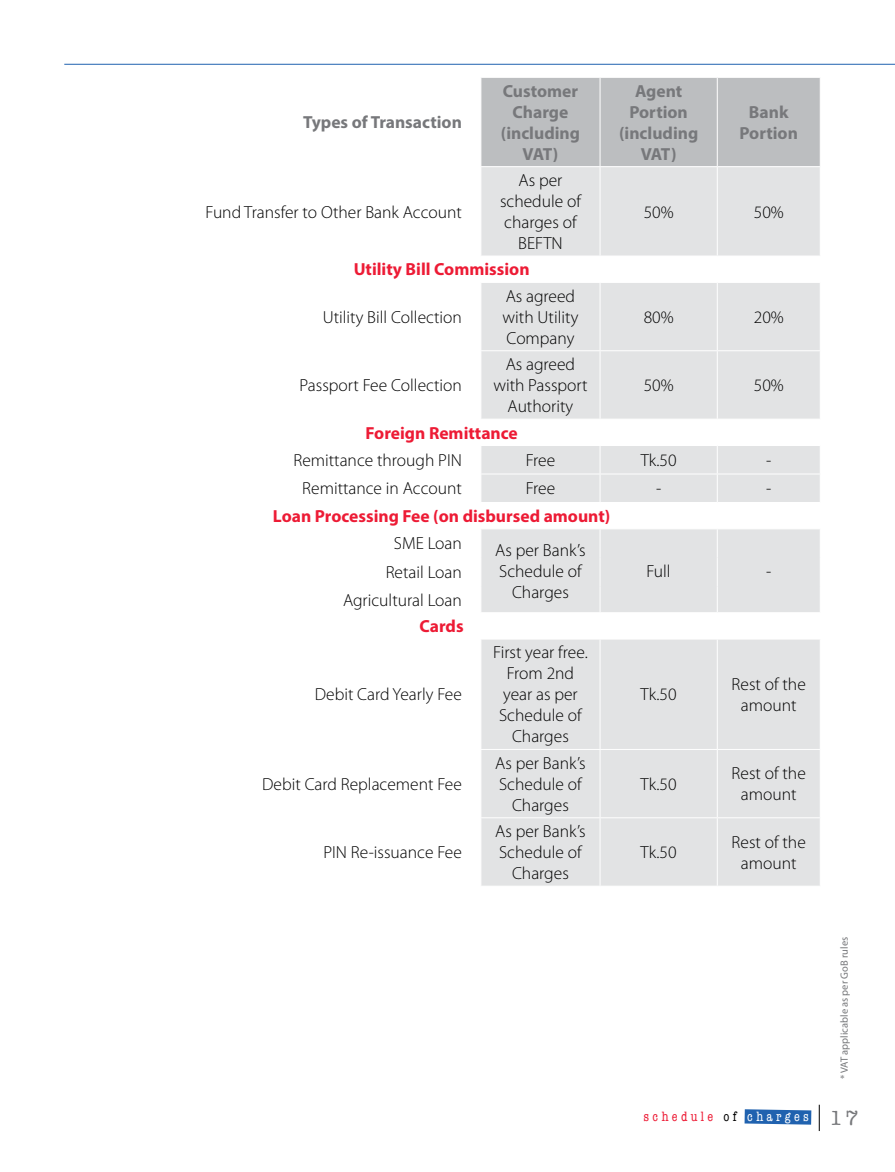
<style>
.page{position:relative;width:895px;height:1172px;background:#fff}
.page>*{position:absolute;margin:0;border:0;box-sizing:border-box;transform-origin:0 0}
.t1{font:300 17.5px/21px "Myriad Pro";color:#000;text-align:center}
.t2{font:700 17.5px/21px "Myriad Pro";color:#77787b;text-align:center}
.t3{font:700 17.5px "Myriad Pro";color:#ed1b35}
.t4{font:condensed 14px "American Typewriter";letter-spacing:.24em;color:#ed1b35}
.t5{font:10.5px "Myriad Pro";color:#77787b}
.s1{color:#000}
.s2{color:#fff}
.s3{font-stretch:normal;font-size:21px;color:#77787b}
</style>
<div class="page">
<svg style="left:744px;top:1109px;width:67px;height:15px"></svg>
<svg style="left:819px;top:1105px;width:1px;height:26px"></svg>
<hr style="left:64px;top:64px;width:831px;height:1px;background:#2062af">
<div style="left:481px;top:78px;width:338px;height:88px;background:#bcbec0"></div>
<svg style="left:481px;top:167px;width:338px;height:719px;fill:#e2e3e4"></svg>
<hr style="left:599px;top:78px;width:1px;height:88px;background:#fff">
<hr style="left:717px;top:78px;width:1px;height:88px;background:#fff">
<hr style="left:599px;top:167px;width:1px;height:89px;background:#fff">
<hr style="left:717px;top:167px;width:1px;height:89px;background:#fff">
<hr style="left:480px;top:256px;width:120px;height:1px;background:#fff">
<hr style="left:600px;top:256px;width:117px;height:1px;background:#fff">
<hr style="left:717px;top:256px;width:103px;height:1px;background:#fff">
<hr style="left:480px;top:282px;width:120px;height:1px;background:#fff">
<hr style="left:600px;top:282px;width:117px;height:1px;background:#fff">
<hr style="left:599px;top:283px;width:1px;height:67px;background:#fff">
<hr style="left:717px;top:282px;width:103px;height:1px;background:#fff">
<hr style="left:717px;top:283px;width:1px;height:67px;background:#fff">
<hr style="left:480px;top:350px;width:120px;height:1px;background:#fff">
<hr style="left:600px;top:350px;width:117px;height:1px;background:#fff">
<hr style="left:599px;top:351px;width:1px;height:68px;background:#fff">
<hr style="left:717px;top:350px;width:103px;height:1px;background:#fff">
<hr style="left:717px;top:351px;width:1px;height:68px;background:#fff">
<hr style="left:480px;top:419px;width:120px;height:1px;background:#fff">
<hr style="left:600px;top:419px;width:117px;height:1px;background:#fff">
<hr style="left:717px;top:419px;width:103px;height:1px;background:#fff">
<hr style="left:480px;top:445px;width:120px;height:1px;background:#fff">
<hr style="left:600px;top:445px;width:117px;height:1px;background:#fff">
<hr style="left:717px;top:445px;width:103px;height:1px;background:#fff">
<hr style="left:480px;top:473px;width:120px;height:1px;background:#fff">
<hr style="left:600px;top:473px;width:117px;height:1px;background:#fff">
<svg style="left:599px;top:446px;width:1px;height:56px"></svg>
<hr style="left:717px;top:473px;width:103px;height:1px;background:#fff">
<svg style="left:717px;top:446px;width:1px;height:56px"></svg>
<svg style="left:819px;top:446px;width:1px;height:56px"></svg>
<hr style="left:480px;top:502px;width:120px;height:1px;background:#fff">
<hr style="left:600px;top:502px;width:117px;height:1px;background:#fff">
<hr style="left:717px;top:502px;width:103px;height:1px;background:#fff">
<hr style="left:480px;top:528px;width:120px;height:1px;background:#fff">
<hr style="left:600px;top:528px;width:117px;height:1px;background:#fff">
<hr style="left:717px;top:528px;width:103px;height:1px;background:#fff">
<svg style="left:599px;top:529px;width:1px;height:83px"></svg>
<svg style="left:717px;top:529px;width:1px;height:83px"></svg>
<svg style="left:819px;top:529px;width:1px;height:83px"></svg>
<hr style="left:480px;top:612px;width:120px;height:1px;background:#fff">
<hr style="left:600px;top:612px;width:117px;height:1px;background:#fff">
<hr style="left:717px;top:612px;width:103px;height:1px;background:#fff">
<hr style="left:480px;top:639px;width:120px;height:1px;background:#fff">
<hr style="left:600px;top:639px;width:117px;height:1px;background:#fff">
<hr style="left:599px;top:639px;width:1px;height:110px;background:#fff">
<hr style="left:717px;top:639px;width:103px;height:1px;background:#fff">
<hr style="left:717px;top:639px;width:1px;height:110px;background:#fff">
<hr style="left:480px;top:749px;width:120px;height:1px;background:#fff">
<hr style="left:600px;top:749px;width:117px;height:1px;background:#fff">
<hr style="left:599px;top:750px;width:1px;height:67px;background:#fff">
<hr style="left:717px;top:749px;width:103px;height:1px;background:#fff">
<hr style="left:717px;top:750px;width:1px;height:67px;background:#fff">
<hr style="left:480px;top:817px;width:120px;height:1px;background:#fff">
<hr style="left:600px;top:817px;width:117px;height:1px;background:#fff">
<hr style="left:599px;top:818px;width:1px;height:68px;background:#fff">
<hr style="left:717px;top:817px;width:103px;height:1px;background:#fff">
<hr style="left:717px;top:818px;width:1px;height:68px;background:#fff">
<p class="t2" style="left:303px;top:111px;width:160px">Types of Transaction</p>
<p class="t1" style="left:206px;top:202px;width:258px">Fund Transfer to Other Bank Account</p>
<p class="t2" style="left:501px;top:80px;width:81px">Customer<br>Charge (including<br>VAT)</p>
<p class="t2" style="left:619px;top:80px;width:81px">Agent<br>Portion (including<br>VAT)</p>
<p class="t2" style="left:739px;top:101px;width:60px">Bank<br>Portion</p>
<p class="t1" style="left:500px;top:170px;width:82px">As per schedule of charges of<br>BEFTN</p>
<p class="t1" style="left:643px;top:202px;width:31px">50%</p>
<p class="t1" style="left:753px;top:202px;width:31px">50%</p>
<p class="t3" style="left:354px;top:258px;width:177px">Utility Bill Commission</p>
<p class="t1" style="left:323px;top:307px;width:141px">Utility Bill Collection</p>
<p class="t1" style="left:502px;top:286px;width:77px;text-align:left">As agreed with Utility<br>Company</p>
<p class="t1" style="left:300px;top:375px;width:164px">Passport Fee Collection</p>
<p class="t1" style="left:493px;top:354px;width:96px">As agreed with Passport<br>Authority</p>
<p class="t1" style="left:643px;top:307px;width:31px">80%</p>
<p class="t1" style="left:753px;top:307px;width:31px">20%</p>
<p class="t1" style="left:643px;top:375px;width:31px">50%</p>
<p class="t1" style="left:753px;top:375px;width:31px">50%</p>
<p class="t3" style="left:365px;top:421px;width:154px">Foreign Remittance</p>
<p class="t1" style="left:293px;top:450px;width:170px">Remittance through PIN</p>
<p class="t1" style="left:525px;top:450px;width:31px">Free</p>
<p class="t1" style="left:640px;top:450px;width:37px">Tk.50</p>
<p class="t1" style="left:766px;top:450px;width:7px">-</p>
<p class="t1" style="left:302px;top:478px;width:161px">Remittance in Account</p>
<p class="t1" style="left:525px;top:478px;width:31px">Free</p>
<p class="t1" style="left:656px;top:478px;width:7px">-</p>
<p class="t1" style="left:766px;top:478px;width:7px">-</p>
<p class="t3" style="left:273px;top:505px;width:339px">Loan Processing Fee (on disbursed amount)</p>
<p class="t1" style="left:394px;top:533px;width:69px">SME Loan</p>
<p class="t1" style="left:495px;top:540px;width:92px">As per Bank’s<br>Schedule of<br>Charges</p>
<p class="t1" style="left:386px;top:562px;width:78px">Retail Loan</p>
<p class="t1" style="left:646px;top:561px;width:26px">Full</p>
<p class="t1" style="left:766px;top:561px;width:7px">-</p>
<p class="t1" style="left:343px;top:590px;width:120px">Agricultural Loan</p>
<p class="t3" style="left:419px;top:615px;width:46px">Cards</p>
<p class="t1" style="left:315px;top:684px;width:149px">Debit Card Yearly Fee</p>
<p class="t1" style="left:262px;top:774px;width:201px">Debit Card Replacement Fee</p>
<p class="t1" style="left:323px;top:842px;width:140px">PIN Re-issuance Fee</p>
<p class="t1" style="left:493px;top:642px;width:96px">First year free.<br>From 2nd year as per<br>Schedule of<br>Charges</p>
<p class="t1" style="left:495px;top:753px;width:92px">As per Bank’s<br>Schedule of<br>Charges</p>
<p class="t1" style="left:495px;top:821px;width:92px">As per Bank’s<br>Schedule of<br>Charges</p>
<p class="t1" style="left:640px;top:684px;width:37px">Tk.50</p>
<p class="t1" style="left:731px;top:674px;width:76px">Rest of the amount</p>
<p class="t1" style="left:640px;top:774px;width:37px">Tk.50</p>
<p class="t1" style="left:731px;top:763px;width:76px">Rest of the amount</p>
<p class="t1" style="left:640px;top:842px;width:37px">Tk.50</p>
<p class="t1" style="left:731px;top:832px;width:76px">Rest of the amount</p>
<p class="t5" style="left:838px;top:1079px;width:144px;rotate:-90deg">* VAT applicable as per GoB rules</p>
<p class="t4" style="left:643px;top:1106px;width:216px">schedule <span class="s1">of</span> <span class="s2">charges</span> <span class="s3">17</span></p>
</div>
